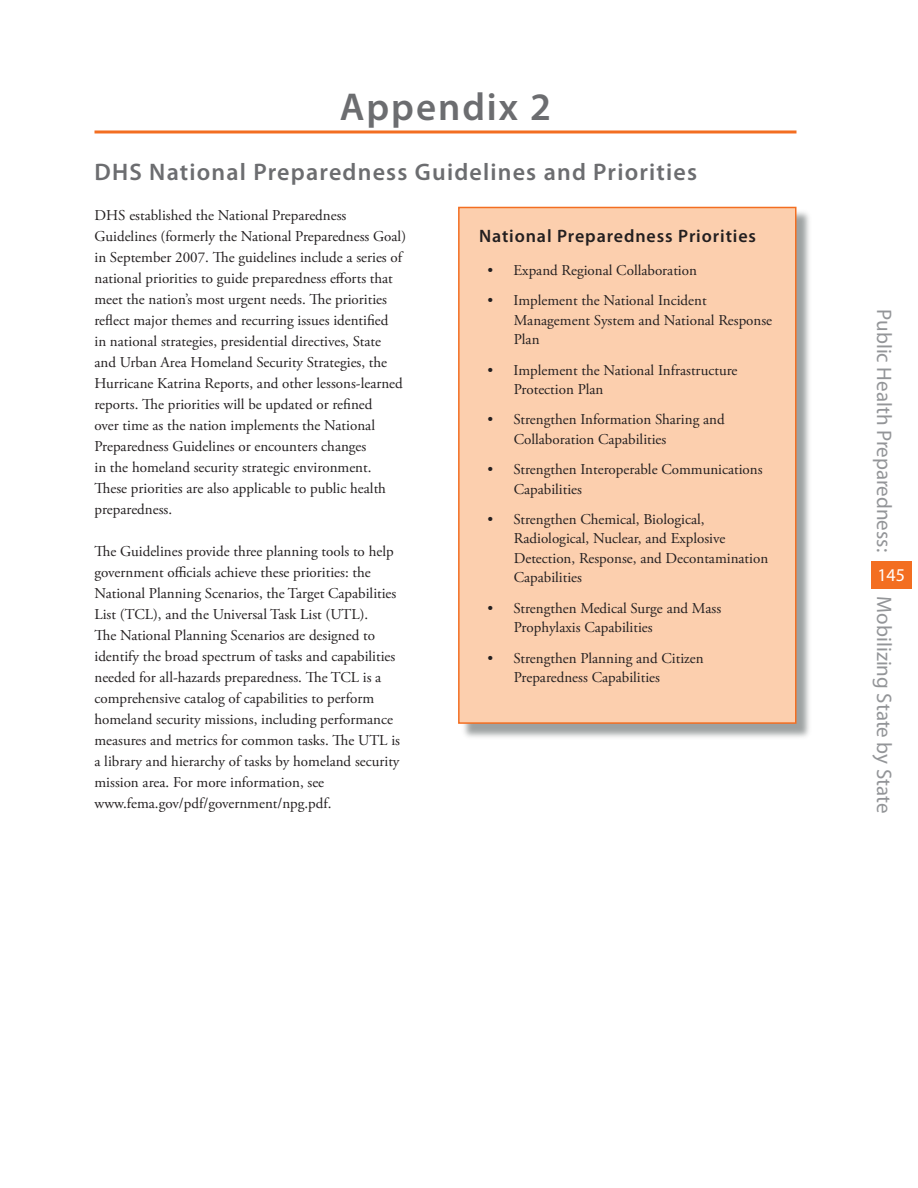
<style>
.page{position:relative;width:918px;height:1188px;background:#fff}
.page>*{position:absolute;margin:0;border:0;box-sizing:border-box;transform-origin:0 0}
.Image{font:600 39px "Myriad Pro";letter-spacing:.05em;color:#6c6d70}
.Image-2{font:600 24px "Myriad Pro";letter-spacing:.05em;color:#6c6d70}
.Image-3{font:21px "Myriad Pro";color:#939598}
.Image-4{font:600 18px "Myriad Pro";letter-spacing:.05em;color:#231f20}
.Image-5{font:18px "Myriad Pro";color:#fff}
.Image-6{font:15px/21px "Adobe Garamond Pro";color:#231f20}
</style>
<div class="page">
<div style="left:872px;top:561px;width:40px;height:28px;background:#f36e21"></div>
<hr style="left:94px;top:130px;width:702px;height:3px;background:#f36e21">
<div style="left:460px;top:209px;width:353px;height:531px;background:#555d5d;opacity:.58"></div>
<div style="left:459px;top:207px;width:337px;height:516px;background:#fccfae"></div>
<div style="left:458px;top:207px;width:338px;height:517px;border:2px solid #f36e21"></div>
<p class="Image" style="left:340px;top:82px;width:213px">Appendix 2</p>
<p class="Image-2" style="left:94px;top:156px;width:604px">DHS National Preparedness Guidelines and Priorities</p>
<p class="Image-6" style="left:94px;top:205px;width:313px">DHS established the National Preparedness Guidelines (formerly the National Preparedness Goal) in September 2007. The guidelines include a series of national priorities to guide preparedness efforts that meet the nation’s most urgent needs. The priorities reflect major themes and recurring issues identified<br>in national strategies, presidential directives, State and Urban Area Homeland Security Strategies, the Hurricane Katrina Reports, and other lessons-learned reports. The priorities will be updated or refined<br>over time as the nation implements the National Preparedness Guidelines or encounters changes<br>in the homeland security strategic environment.<br>These priorities are also applicable to public health preparedness.</p>
<p class="Image-6" style="left:94px;top:541px;width:307px">The Guidelines provide three planning tools to help government officials achieve these priorities: the National Planning Scenarios, the Target Capabilities List (TCL), and the Universal Task List (UTL).<br>The National Planning Scenarios are designed to identify the broad spectrum of tasks and capabilities needed for all-hazards preparedness. The TCL is a comprehensive catalog of capabilities to perform homeland security missions, including performance measures and metrics for common tasks. The UTL is a library and hierarchy of tasks by homeland security mission area. For more information, see www.fema.gov/pdf/government/npg.pdf.</p>
<p class="Image-4" style="left:479px;top:224px;width:279px">National Preparedness Priorities</p>
<p class="Image-6" style="left:487px;top:260px;width:211px">• Expand Regional Collaboration</p>
<p class="Image-6" style="left:514px;top:291px;width:260px;line-height:19.5px;text-indent:-26px">• Implement the National Incident<br>Management System and National Response<br>Plan</p>
<p class="Image-6" style="left:514px;top:361px;width:225px;line-height:19.5px;text-indent:-26px">• Implement the National Infrastructure<br>Protection Plan</p>
<p class="Image-6" style="left:514px;top:410px;width:212px;line-height:19.5px;text-indent:-26px">• Strengthen Information Sharing and<br>Collaboration Capabilities</p>
<p class="Image-6" style="left:514px;top:460px;width:250px;line-height:19.5px;text-indent:-26px">• Strengthen Interoperable Communications<br>Capabilities</p>
<p class="Image-6" style="left:514px;top:510px;width:256px;line-height:19.5px;text-indent:-26px">• Strengthen Chemical, Biological, Radiological, Nuclear, and Explosive Detection, Response, and Decontamination Capabilities</p>
<p class="Image-6" style="left:514px;top:599px;width:209px;line-height:19.5px;text-indent:-26px">• Strengthen Medical Surge and Mass<br>Prophylaxis Capabilities</p>
<p class="Image-6" style="left:514px;top:649px;width:191px;line-height:19.5px;text-indent:-26px">• Strengthen Planning and Citizen<br>Preparedness Capabilities</p>
<p class="Image-3" style="left:897px;top:309px;width:244px;rotate:90deg">Public Health Preparedness:</p>
<p class="Image-5" style="left:877px;top:564px;width:29px">145</p>
<p class="Image-3" style="left:897px;top:596px;width:218px;rotate:90deg">Mobilizing State by State</p>
</div>
